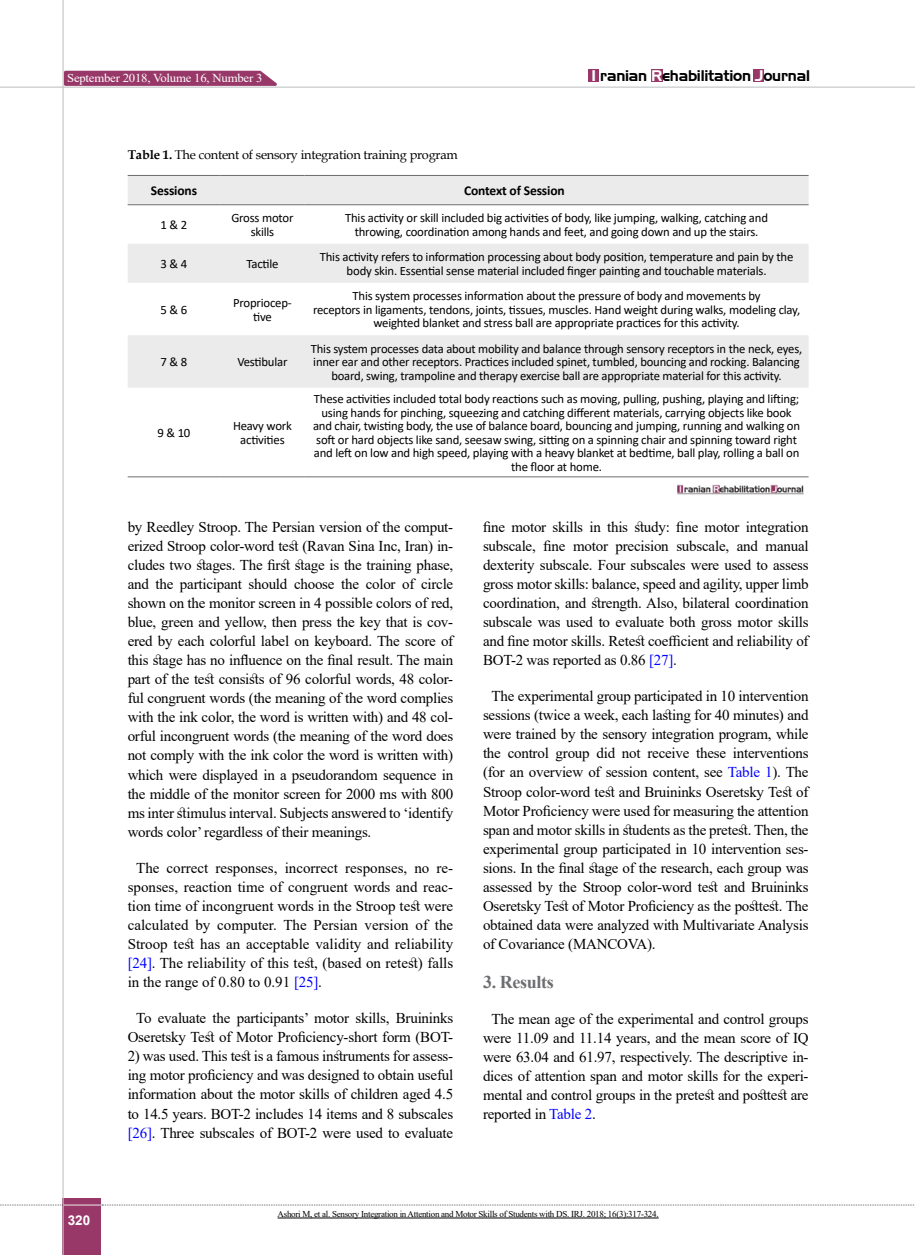
<style>
.page{position:relative;width:915px;height:1255px;background:#fff}
.page>*{position:absolute;margin:0;border:0;box-sizing:border-box;transform-origin:0 0}
.t1{font:700 18px "Times New Roman";letter-spacing:-.02em;color:#6d6e71}
.t2{font:15px/19px "Times New Roman";letter-spacing:-.015em;color:#000;text-align:justify}
.t3{font:15px "Aero Regular SWFTE";letter-spacing:-.015em;color:#000}
.t4{font:700 13.5px "Calibri";letter-spacing:-.01em;color:#000}
.t5{font:700 13.5px "Arial";color:#fff}
.t6{font:12.75px/13.5px "Calibri";letter-spacing:-.015em;color:#000;text-align:center}
.t7{font:12.75px "Book Antiqua";letter-spacing:-.015em;color:#000}
.t8{font:12.15px "Times New Roman";letter-spacing:-.015em;color:#fff;scale:1.05 1}
.t9{font:9px "Times New Roman";letter-spacing:-.03em;color:#000}
.s1{color:#fff}
.s2{font-weight:700}
.s3{color:#00f}
</style>
<div class="page">
<div style="left:63px;top:1198px;width:38px;height:56px;background:#983868"></div>
<hr style="left:62px;top:0;width:2px;height:1254px;background:#c2c4c6">
<hr style="left:0;top:87px;width:914px;height:1px;background:#c2c4c6">
<hr style="left:63px;top:1204px;width:38px;height:1px;background:#ebebec">
<svg style="left:0;top:1204px;width:63px;height:1px"></svg>
<svg style="left:102px;top:1204px;width:813px;height:1px"></svg>
<div style="left:588px;top:69px;width:10px;height:13px;background:#983868"></div>
<div style="left:650px;top:69px;width:12px;height:13px;background:#983868"></div>
<div style="left:752px;top:69px;width:11px;height:13px;background:#983868"></div>
<svg style="left:62px;top:69px;width:222px;height:18px;background:#ac6187"></svg>
<svg style="left:128px;top:176px;width:680px;height:212px;fill:#ebebec"></svg>
<hr style="left:304px;top:175px;width:504px;height:1px;background:#6d6e71">
<hr style="left:220px;top:175px;width:84px;height:1px;background:#6d6e71">
<hr style="left:128px;top:175px;width:92px;height:1px;background:#6d6e71">
<hr style="left:304px;top:204px;width:504px;height:1px;background:#6d6e71">
<hr style="left:220px;top:204px;width:84px;height:1px;background:#6d6e71">
<hr style="left:128px;top:204px;width:92px;height:1px;background:#6d6e71">
<hr style="left:304px;top:476px;width:504px;height:1px;background:#6d6e71">
<hr style="left:220px;top:476px;width:84px;height:1px;background:#6d6e71">
<hr style="left:128px;top:476px;width:92px;height:1px;background:#6d6e71">
<img style="left:677px;top:484px;width:127px;height:10px">
<hr style="left:277px;top:1217px;width:381px;height:1px;background:#000">
<p class="t8" style="left:67px;top:69px;width:187px">September 2018, Volume 16, Number 3</p>
<p class="t3" style="left:591px;top:67px;width:220px"><span class="s1">I</span> ranian <span class="s1">R</span>ehabilitation <span class="s1">J</span>ournal</p>
<p class="t7" style="left:128px;top:146px;width:331px"><span class="s2">Table 1.</span> The content of sensory integration training program</p>
<p class="t4" style="left:151px;top:181px;width:48px">Sessions</p>
<p class="t4" style="left:464px;top:181px;width:102px">Context of Session</p>
<p class="t6" style="left:345px;top:211px;width:424px">This activity or skill included big activities of body, like jumping, walking, catching and throwing, coordination among hands and feet, and going down and up the stairs.</p>
<p class="t6" style="left:231px;top:211px;width:64px">Gross motor skills</p>
<p class="t6" style="left:160px;top:218px;width:28px">1 &amp; 2</p>
<p class="t6" style="left:161px;top:257px;width:28px">3 &amp; 4</p>
<p class="t6" style="left:246px;top:257px;width:34px">Tactile</p>
<p class="t6" style="left:160px;top:302px;width:28px">5 &amp; 6</p>
<p class="t6" style="left:233px;top:296px;width:60px">Propriocep&shy;tive</p>
<p class="t6" style="left:160px;top:355px;width:28px">7 &amp; 8</p>
<p class="t6" style="left:237px;top:355px;width:52px">Vestibular</p>
<p class="t6" style="left:157px;top:426px;width:34px">9 &amp; 10</p>
<p class="t6" style="left:233px;top:419px;width:60px">Heavy work activities</p>
<p class="t6" style="left:319px;top:250px;width:475px">This activity refers to information processing about body position, temperature and pain by the body skin. Essential sense material included finger painting and touchable materials.</p>
<p class="t6" style="left:313px;top:289px;width:488px">This system processes information about the pressure of body and movements by<br>receptors in ligaments, tendons, joints, tissues, muscles. Hand weight during walks, modeling clay, weighted blanket and stress ball are appropriate practices for this activity.</p>
<p class="t6" style="left:311px;top:341px;width:492px">This system processes data about mobility and balance through sensory receptors in the neck, eyes, inner ear and other receptors. Practices included spinet, tumbled, bouncing and rocking. Balancing board, swing, trampoline and therapy exercise ball are appropriate material for this activity.</p>
<p class="t6" style="left:313px;top:392px;width:488px">These activities included total body reactions such as moving, pulling, pushing, playing and lifting; using hands for pinching, squeezing and catching different materials, carrying objects like book and chair, twisting body, the use of balance board, bouncing and jumping, running and walking on soft or hard objects like sand, seesaw swing, sitting on a spinning chair and spinning toward right and left on low and high speed, playing with a heavy blanket at bedtime, ball play, rolling a ball on the floor at home.</p>
<p class="t5" style="left:68px;top:1210px;width:24px">320</p>
<p class="t2" style="left:128px;top:516px;width:327px">by Reedley Stroop. The Persian version of the comput&shy;erized Stroop color-word test (Ravan Sina Inc, Iran) in&shy;cludes two stages. The first stage is the training phase, and the participant should choose the color of circle shown on the monitor screen in 4 possible colors of red, blue, green and yellow, then press the key that is cov&shy;ered by each colorful label on keyboard. The score of this stage has no influence on the final result. The main part of the test consists of 96 colorful words, 48 color&shy;ful congruent words (the meaning of the word complies with the ink color, the word is written with) and 48 col&shy;orful incongruent words (the meaning of the word does not comply with the ink color the word is written with) which were displayed in a pseudorandom sequence in the middle of the monitor screen for 2000 ms with 800 ms inter stimulus interval. Subjects answered to ‘identify words color’ regardless of their meanings.</p>
<p class="t2" style="left:128px;top:857px;width:327px;text-indent:9px">The correct responses, incorrect responses, no re&shy;sponses, reaction time of congruent words and reac&shy;tion time of incongruent words in the Stroop test were calculated by computer. The Persian version of the Stroop test has an acceptable validity and reliability <span class="s3">[24]</span>. The reliability of this test, (based on retest) falls in the range of 0.80 to 0.91 <span class="s3">[25]</span>.</p>
<p class="t2" style="left:128px;top:1008px;width:327px;text-align:center">To evaluate the participants’ motor skills, Bruininks<br>Oseretsky Test of Motor Proficiency-short form (BOT-</p>
<p class="t2" style="left:128px;top:1046px;width:327px">2) was used. This test is a famous instruments for assess&shy;ing motor proficiency and was designed to obtain useful information about the motor skills of children aged 4.5 to 14.5 years. BOT-2 includes 14 items and 8 subscales <span class="s3">[26]</span>. Three subscales of BOT-2 were used to evaluate</p>
<p class="t2" style="left:483px;top:516px;width:327px">fine motor skills in this study: fine motor integration subscale, fine motor precision subscale, and manual dexterity subscale. Four subscales were used to assess gross motor skills: balance, speed and agility, upper limb coordination, and strength. Also, bilateral coordination subscale was used to evaluate both gross motor skills and fine motor skills. Retest coefficient and reliability of BOT-2 was reported as 0.86 <span class="s3">[27]</span>.</p>
<p class="t2" style="left:483px;top:686px;width:327px;text-indent:9px">The experimental group participated in 10 intervention sessions (twice a week, each lasting for 40 minutes) and were trained by the sensory integration program, while the control group did not receive these interventions (for an overview of session content, see <span class="s3">Table 1</span>). The Stroop color-word test and Bruininks Oseretsky Test of Motor Proficiency were used for measuring the attention span and motor skills in students as the pretest. Then, the experimental group participated in 10 intervention ses&shy;sions. In the final stage of the research, each group was assessed by the Stroop color-word test and Bruininks Oseretsky Test of Motor Proficiency as the posttest. The obtained data were analyzed with Multivariate Analysis of Covariance (MANCOVA).</p>
<p class="t1" style="left:483px;top:968px;width:72px">3. Results</p>
<p class="t2" style="left:483px;top:1008px;width:327px;text-indent:9px">The mean age of the experimental and control groups were 11.09 and 11.14 years, and the mean score of IQ were 63.04 and 61.97, respectively. The descriptive in&shy;dices of attention span and motor skills for the experi&shy;mental and control groups in the pretest and posttest are reported in <span class="s3">Table 2</span>.</p>
<p class="t9" style="left:277px;top:1207px;width:382px">Ashori M, et al. Sensory Integration in Attention and Motor Skills of Students with DS. IRJ. 2018; 16(3):317-324.</p>
</div>
